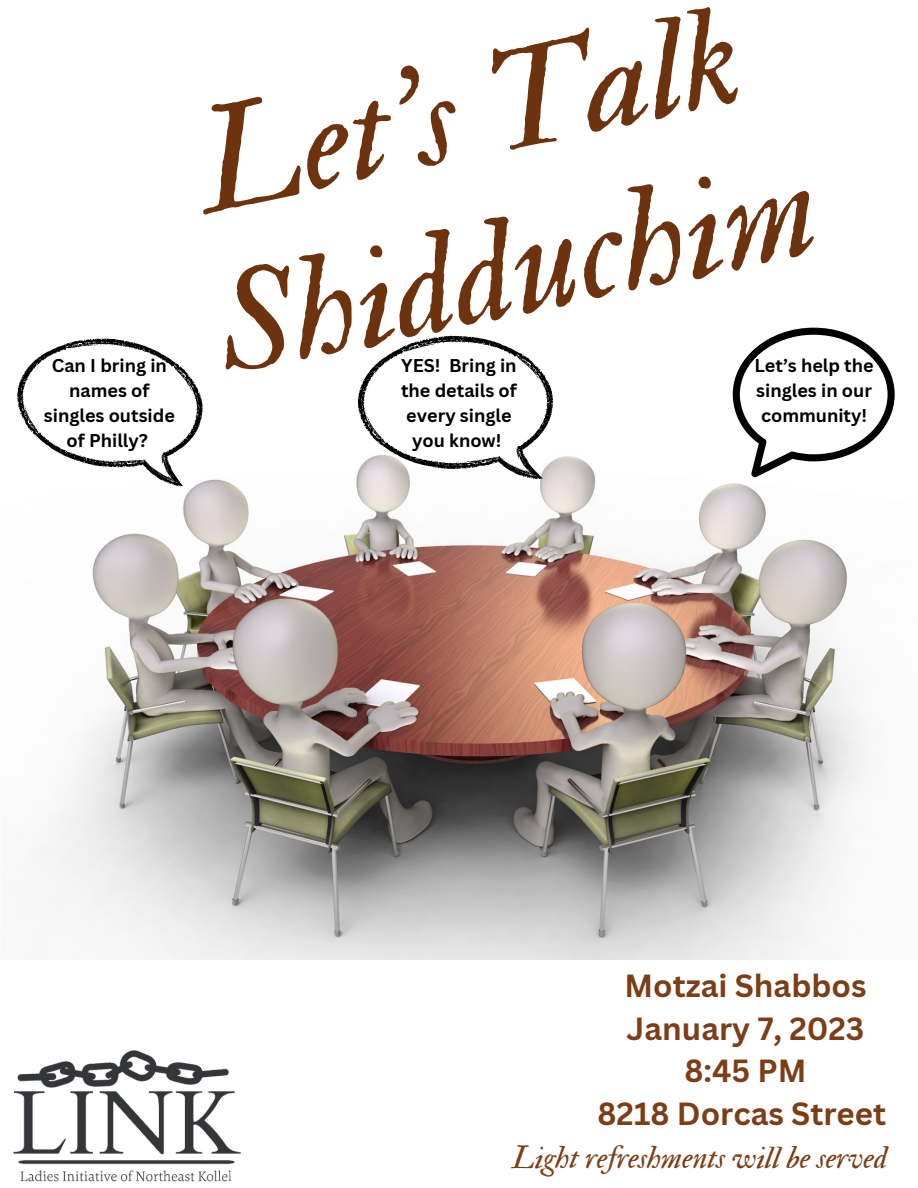
<style>
.page{position:relative;width:918px;height:1188px;background:#fff}
.page>*{position:absolute;margin:0;border:0;box-sizing:border-box;transform-origin:0 0}
.t1{font:143.55px/163.2px "IM FELL Double Pica Italic";color:#6d330e}
.t2{font:31.5px "IM FELL Double Pica Italic";color:#7b3e17}
.t3{font:700 31.2px/42.8px "Canva Sans";color:#7b3e17;text-align:center}
.t4{font:700 18px/24.8px "Canva Sans";color:#000;text-align:center}
</style>
<div class="page">
<img style="left:34px;top:327px;width:837px;height:633px">
<img style="left:13px;top:1050px;width:228px;height:132px">
<svg style="left:17px;top:327px;width:194px;height:161px"></svg>
<svg style="left:733px;top:328px;width:162px;height:149px"></svg>
<svg style="left:358px;top:336px;width:195px;height:144px"></svg>
<h1 class="t1" style="left:168px;top:93px;width:611px;rotate:-12deg">Let’s Talk<br>Shidduchim</h1>
<p class="t4" style="left:44px;top:353px;width:133px">Can I bring in names of singles outside of Philly?</p>
<p class="t4" style="left:401px;top:353px;width:117px">YES! Bring in the details of every single you know!</p>
<p class="t4" style="left:755px;top:353px;width:121px;text-align:justify">Let’s help the singles in our community!</p>
<h3 class="t3" style="left:598px;top:963px;width:290px">Motzai Shabbos<br>January 7, 2023<br>8:45 PM<br>8218 Dorcas Street</h3>
<h2 class="t2" style="left:512px;top:1138px;width:376px">Light refreshments will be served</h2>
</div>
